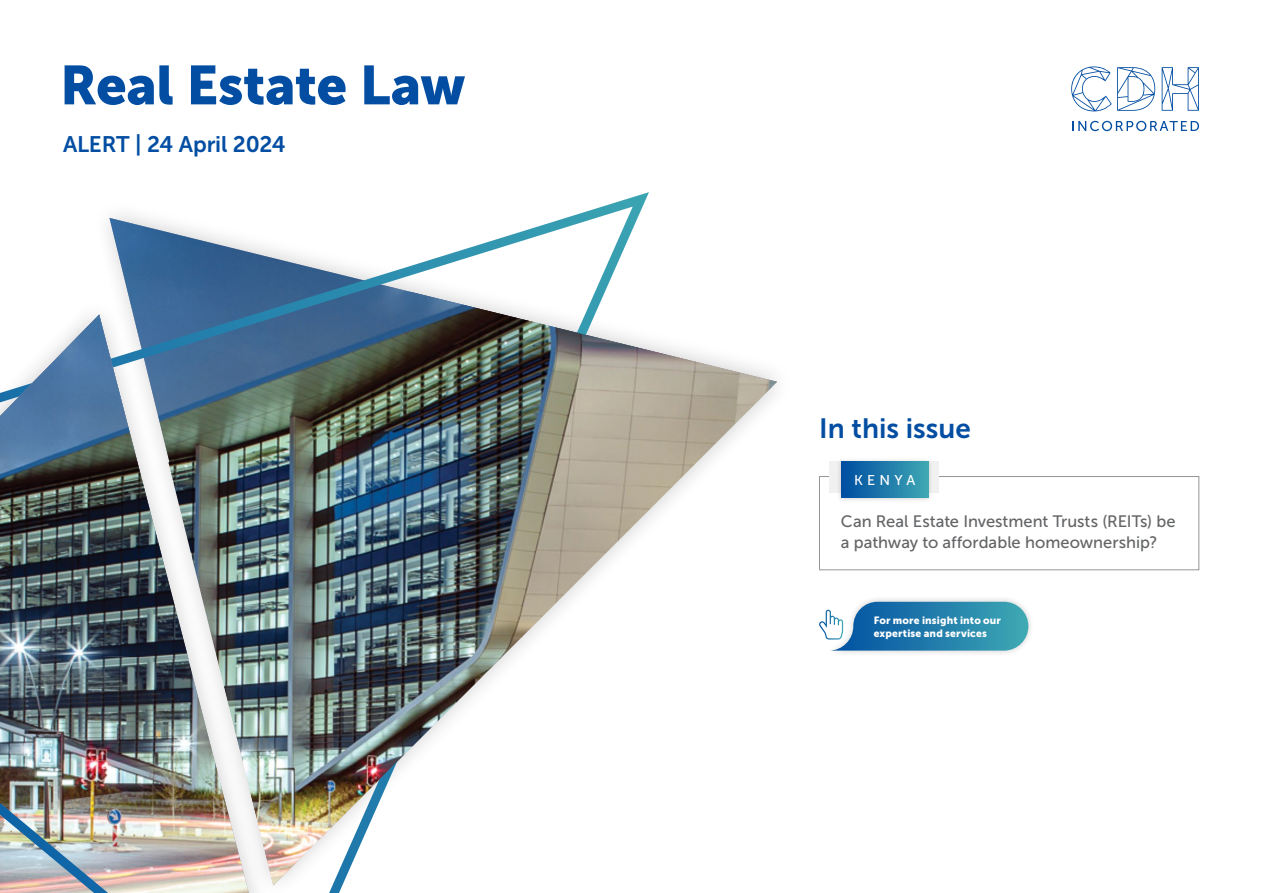
<style>
.page{position:relative;width:1263px;height:893px;background:#fff}
.page>*{position:absolute;margin:0;border:0;box-sizing:border-box;transform-origin:0 0}
.t1{font:54.45px "Museo Sans 900";letter-spacing:-.01em;color:#034ea2}
.t2{font:27.75px "Museo Sans 700";color:#034ea2}
.t3{font:22.5px "Museo Sans 700";letter-spacing:-.01em;color:#034ea2}
.t4{font:16.5px/21px "Museo Sans 500";color:#636466}
.t5{font:14.1px "Museo Sans 500";letter-spacing:.295em;color:#fff}
.t6{font:10.5px/13.5px "Museo Sans 900";letter-spacing:.015em;color:#fff}
</style>
<div class="page">
<svg style="left:1071px;top:66px;width:40px;height:45px"></svg>
<svg style="left:1117px;top:67px;width:38px;height:44px"></svg>
<svg style="left:1162px;top:67px;width:37px;height:44px"></svg>
<svg style="left:1072px;top:121px;width:127px;height:10px"></svg>
<img style="left:0;top:192px;width:649px;height:701px">
<img style="left:0;top:314px;width:168px;height:345px">
<img style="left:168px;top:292px;width:609px;height:593px">
<div style="left:819px;top:476px;width:380px;height:94px;border:1px solid #939598"></div>
<div style="left:829px;top:462px;width:109px;height:31px;background:#f1f1f2"></div>
<div style="left:836px;top:456px;width:97px;height:47px;background:#000;opacity:.2"></div>
<div style="left:841px;top:462px;width:87px;height:36px;background:linear-gradient(to right,#004ca1,#3ea7b3)"></div>
<div style="left:824px;top:595px;width:211px;height:62px;background:#000;opacity:.2"></div>
<svg style="left:819px;top:602px;width:209px;height:49px"></svg>
<h1 class="t1" style="left:60px;top:54px;width:407px">Real Estate Law</h1>
<h3 class="t3" style="left:63px;top:132px;width:224px">ALERT | 24 April 2024</h3>
<h2 class="t2" style="left:819px;top:413px;width:153px">In this issue</h2>
<p class="t5" style="left:854px;top:472px;width:63px">KENYA</p>
<p class="t4" style="left:841px;top:511px;width:336px">Can Real Estate Investment Trusts (REITs) be a pathway to affordable homeownership?</p>
<p class="t6" style="left:874px;top:613px;width:129px">For more insight into our expertise and services</p>
</div>
